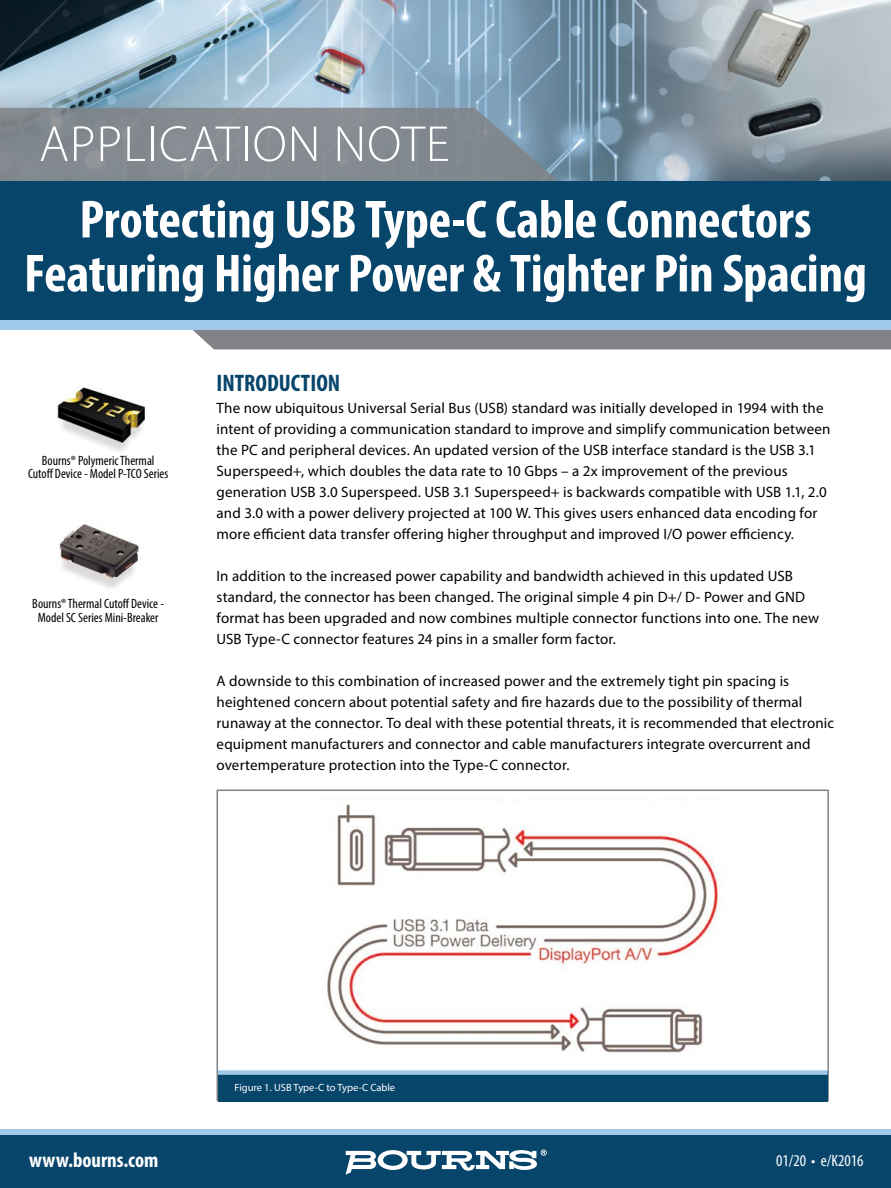
<style>
.page{position:relative;width:891px;height:1188px;background:#fff}
.page>*{position:absolute;margin:0;border:0;box-sizing:border-box;transform-origin:0 0}
.t1{font:700 condensed 54px/54px "Myriad Pro";letter-spacing:-.005em;color:#fff;text-align:center}
.t2{font:300 51px "Myriad Pro";letter-spacing:.02em;color:#fff}
.t3{font:700 condensed 24px "Myriad Pro";color:#07456b}
.t4{font:700 condensed 21px "Myriad Pro";color:#fff}
.t5{font:condensed 16.5px "Myriad Pro";color:#fff}
.t6{font:15px/21px "Myriad Pro";letter-spacing:.01em;color:#000}
.t7{font:condensed 13.5px/13.5px "Myriad Pro";color:#000;text-align:center}
.t8{font:10.5px "Myriad Pro";color:#fff}
</style>
<div class="page">
<img style="left:0;top:0;width:891px;height:181px">
<svg style="left:0;top:108px;width:580px;height:73px;background:#828b93"></svg>
<svg style="left:128px;top:329px;width:763px;height:20px;background:#8d9195"></svg>
<div style="left:0;top:240px;width:891px;height:89px;background:#a0c9ec"></div>
<div style="left:0;top:181px;width:891px;height:139px;background:#07456b"></div>
<img style="left:57px;top:387px;width:88px;height:201px">
<div style="left:0;top:1130px;width:891px;height:7px;background:#a0c9ec"></div>
<div style="left:0;top:1135px;width:891px;height:53px;background:#07456b"></div>
<svg style="left:346px;top:1150px;width:201px;height:25px"></svg>
<div style="left:218px;top:1071px;width:610px;height:30px;background:#07456b"></div>
<div style="left:218px;top:1070px;width:610px;height:5px;background:#a0c9ec"></div>
<img style="left:327px;top:804px;width:392px;height:249px">
<h2 class="t2" style="left:39px;top:113px;width:412px">APPLICATION NOTE</h2>
<h1 class="t1" style="left:24px;top:191px;width:844px">Protecting USB Type-C Cable Connectors<br>Featuring Higher Power &amp; Tighter Pin Spacing</h1>
<p class="t7" style="left:28px;top:453px;width:142px">Bourns® Polymeric Thermal<br>Cutoff Device - Model P-TCO Series</p>
<p class="t7" style="left:32px;top:597px;width:133px">Bourns® Thermal Cutoff Device -<br>Model SC Series Mini-Breaker</p>
<h3 class="t3" style="left:217px;top:368px;width:125px">INTRODUCTION</h3>
<p class="t6" style="left:217px;top:397px;width:616px">The now ubiquitous Universal Serial Bus (USB) standard was initially developed in 1994 with the intent of providing a communication standard to improve and simplify communication between the PC and peripheral devices. An updated version of the USB interface standard is the USB 3.1<br>Superspeed+, which doubles the data rate to 10 Gbps – a 2x improvement of the previous generation USB 3.0 Superspeed. USB 3.1 Superspeed+ is backwards compatible with USB 1.1, 2.0 and 3.0 with a power delivery projected at 100 W. This gives users enhanced data encoding for more efficient data transfer offering higher throughput and improved I/O power efficiency.</p>
<p class="t6" style="left:217px;top:565px;width:604px">In addition to the increased power capability and bandwidth achieved in this updated USB standard, the connector has been changed. The original simple 4 pin D+/ D- Power and GND format has been upgraded and now combines multiple connector functions into one. The new USB Type-C connector features 24 pins in a smaller form factor.</p>
<p class="t6" style="left:217px;top:670px;width:619px">A downside to this combination of increased power and the extremely tight pin spacing is heightened concern about potential safety and fire hazards due to the possibility of thermal runaway at the connector. To deal with these potential threats, it is recommended that electronic equipment manufacturers and connector and cable manufacturers integrate overcurrent and overtemperature protection into the Type-C connector.</p>
<p class="t8" style="left:235px;top:1081px;width:162px">Figure 1. USB Type-C to Type-C Cable</p>
<h3 class="t4" style="left:29px;top:1147px;width:131px">www.bourns.com</h3>
<p class="t5" style="left:776px;top:1151px;width:89px">01/20 • e/K2016</p>
</div>
